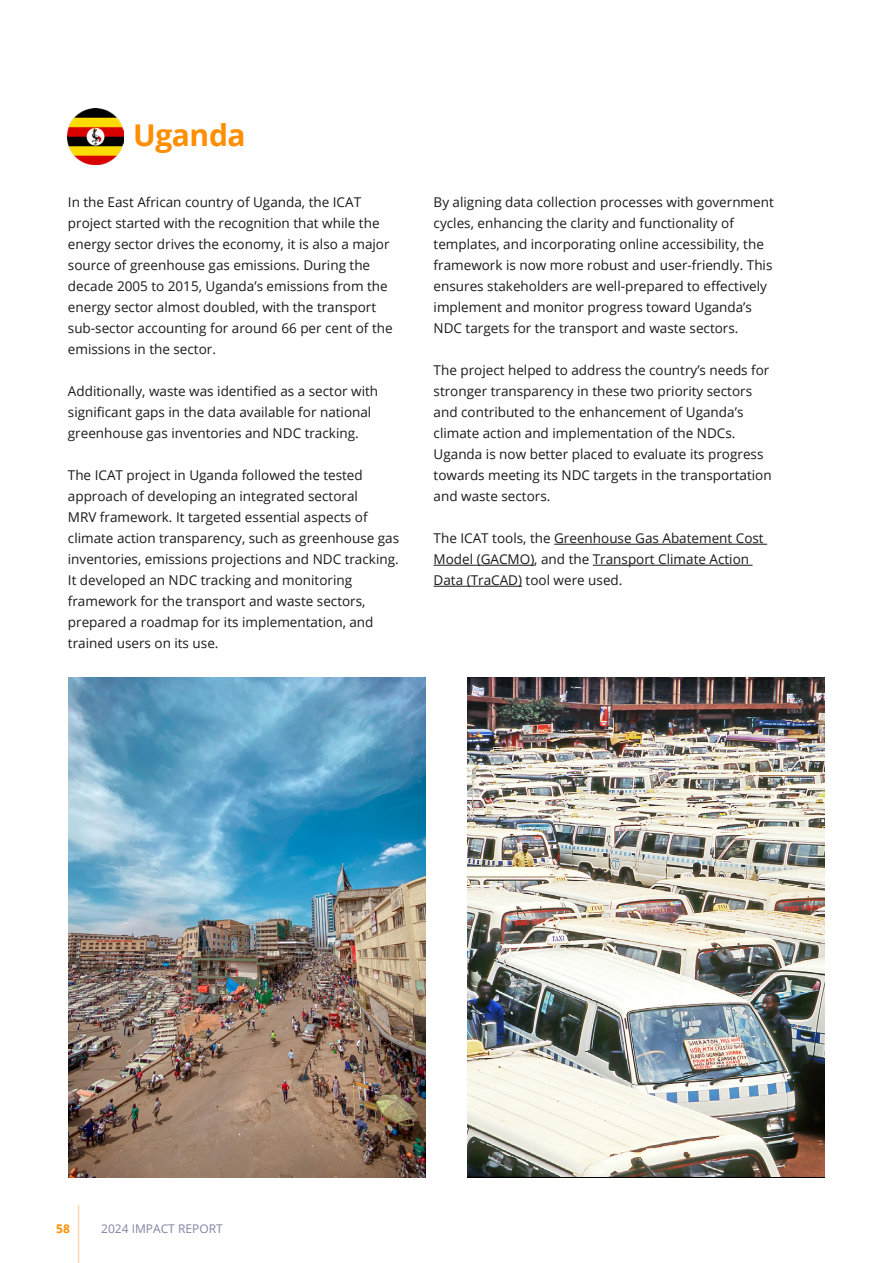
<style>
.page{position:relative;width:893px;height:1263px;background:#fff}
.page>*{position:absolute;margin:0;border:0;box-sizing:border-box;transform-origin:0 0}
.t1{font:700 30px "Open Sans";letter-spacing:-.015em;color:#ff8e00}
.t2{font:13.5px/21px "Open Sans";color:#1a1a1a}
.t3{font:12px "Open Sans";color:#7e84a1}
.t4{font:700 12px "Open Sans";color:#ff8e00}
</style>
<div class="page">
<img style="left:68px;top:677px;width:357px;height:501px">
<img style="left:468px;top:677px;width:357px;height:499px">
<hr style="left:78px;top:1205px;width:1px;height:58px;background:#ffd7b2">
<img style="left:68px;top:109px;width:55px;height:55px">
<hr style="left:554px;top:544px;width:213px;height:1px;background:#1a1a1a">
<hr style="left:434px;top:565px;width:100px;height:1px;background:#1a1a1a">
<hr style="left:593px;top:565px;width:160px;height:1px;background:#1a1a1a">
<hr style="left:434px;top:586px;width:88px;height:1px;background:#1a1a1a">
<h1 class="t1" style="left:133px;top:114px;width:114px">Uganda</h1>
<p class="t2" style="left:68px;top:191px;width:326px">In the East African country of Uganda, the ICAT project started with the recognition that while the energy sector drives the economy, it is also a major source of greenhouse gas emissions. During the decade 2005 to 2015, Uganda’s emissions from the energy sector almost doubled, with the transport sub-sector accounting for around 66 per cent of the emissions in the sector.</p>
<p class="t2" style="left:68px;top:380px;width:312px">Additionally, waste was identified as a sector with significant gaps in the data available for national greenhouse gas inventories and NDC tracking.</p>
<p class="t2" style="left:68px;top:464px;width:333px">The ICAT project in Uganda followed the tested approach of developing an integrated sectoral<br>MRV framework. It targeted essential aspects of climate action transparency, such as greenhouse gas inventories, emissions projections and NDC tracking.<br>It developed an NDC tracking and monitoring framework for the transport and waste sectors, prepared a roadmap for its implementation, and trained users on its use.</p>
<p class="t2" style="left:434px;top:191px;width:342px">By aligning data collection processes with government cycles, enhancing the clarity and functionality of templates, and incorporating online accessibility, the framework is now more robust and user-friendly. This ensures stakeholders are well-prepared to effectively implement and monitor progress toward Uganda’s NDC targets for the transport and waste sectors.</p>
<p class="t2" style="left:434px;top:359px;width:340px">The project helped to address the country’s needs for stronger transparency in these two priority sectors and contributed to the enhancement of Uganda’s climate action and implementation of the NDCs.<br>Uganda is now better placed to evaluate its progress towards meeting its NDC targets in the transportation and waste sectors.</p>
<p class="t2" style="left:434px;top:527px;width:332px">The ICAT tools, the Greenhouse Gas Abatement Cost<br>Model (GACMO), and the Transport Climate Action<br>Data (TraCAD) tool were used.</p>
<p class="t4" style="left:56px;top:1220px;width:15px">58</p>
<p class="t3" style="left:101px;top:1220px;width:123px">2024 IMPACT REPORT</p>
</div>
